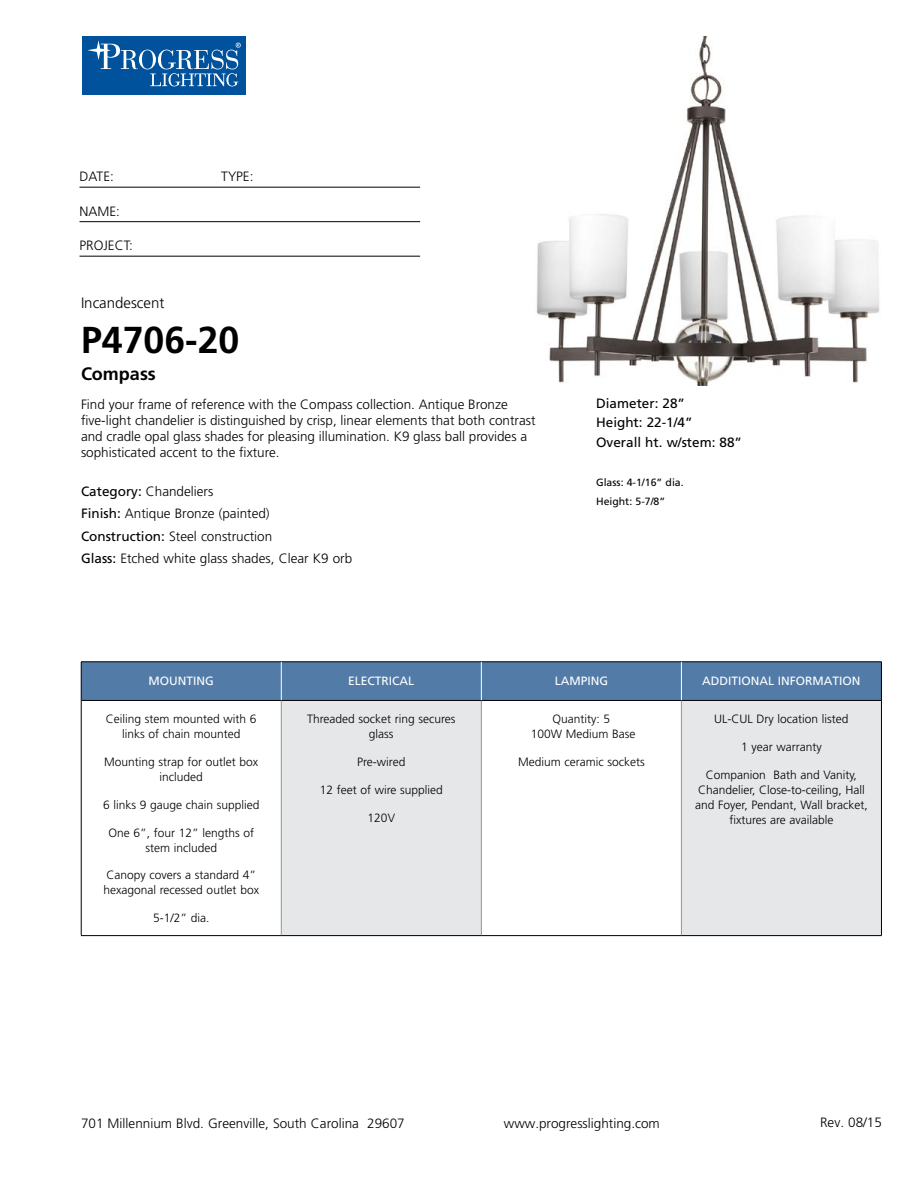
<style>
.page{position:relative;width:918px;height:1188px;background:#fff}
.page>*{position:absolute;margin:0;border:0;box-sizing:border-box;transform-origin:0 0}
.t1{font:700 37.5px "Frutiger";color:#000}
.t2{font:700 18px "Frutiger";color:#000}
.t3{font:300 15px "Frutiger";color:#000}
.t4{font:300 13.5px/16.2px "Frutiger";color:#000}
.t5{font:13.5px/19.5px "Frutiger";color:#000}
.t6{font:300 12px/15px "Frutiger";color:#000;text-align:center}
.t7{font:12px "Frutiger";color:#fff}
.t8{font:10.5px/19.5px "Frutiger";color:#000}
.s1{font-weight:400}
</style>
<div class="page">
<div style="left:82px;top:36px;width:164px;height:59px;background:#00529c"></div>
<svg style="left:139px;top:50px;width:17px;height:19px"></svg>
<div style="left:142px;top:50px;width:11px;height:19px;background:#00529c;border-radius:50%"></div>
<svg style="left:87px;top:40px;width:51px;height:29px"></svg>
<svg style="left:150px;top:43px;width:91px;height:43px"></svg>
<hr style="left:80px;top:187px;width:340px;height:1px;background:#000">
<hr style="left:80px;top:221px;width:340px;height:1px;background:#000">
<hr style="left:80px;top:256px;width:340px;height:1px;background:#000">
<div style="left:82px;top:663px;width:799px;height:37px;background:#527ba8"></div>
<div style="left:281px;top:700px;width:200px;height:236px;background:#e6e7e8"></div>
<div style="left:681px;top:700px;width:200px;height:236px;background:#e6e7e8"></div>
<hr style="left:281px;top:701px;width:1px;height:234px;background:#939598">
<hr style="left:481px;top:701px;width:1px;height:234px;background:#939598">
<hr style="left:681px;top:701px;width:1px;height:234px;background:#939598">
<hr style="left:81px;top:700px;width:200px;height:1px;background:#000">
<hr style="left:281px;top:700px;width:200px;height:1px;background:#000">
<hr style="left:481px;top:700px;width:200px;height:1px;background:#000">
<hr style="left:681px;top:700px;width:200px;height:1px;background:#000">
<hr style="left:81px;top:935px;width:200px;height:1px;background:#000">
<hr style="left:281px;top:935px;width:200px;height:1px;background:#000">
<hr style="left:481px;top:935px;width:200px;height:1px;background:#000">
<hr style="left:681px;top:935px;width:201px;height:1px;background:#000">
<hr style="left:81px;top:662px;width:200px;height:1px;background:#000">
<hr style="left:81px;top:662px;width:1px;height:38px;background:#000">
<hr style="left:281px;top:662px;width:200px;height:1px;background:#000">
<hr style="left:481px;top:662px;width:200px;height:1px;background:#000">
<hr style="left:681px;top:662px;width:201px;height:1px;background:#000">
<hr style="left:881px;top:662px;width:1px;height:38px;background:#000">
<hr style="left:81px;top:700px;width:1px;height:235px;background:#000">
<hr style="left:881px;top:700px;width:1px;height:235px;background:#000">
<hr style="left:281px;top:662px;width:1px;height:38px;background:#fff">
<hr style="left:681px;top:662px;width:1px;height:38px;background:#fff">
<hr style="left:481px;top:662px;width:1px;height:38px;background:#fff">
<img style="left:536px;top:36px;width:344px;height:349px">
<p class="t4" style="left:80px;top:169px;width:36px">DATE:</p>
<p class="t4" style="left:221px;top:169px;width:34px">TYPE:</p>
<p class="t4" style="left:80px;top:203px;width:42px">NAME:</p>
<p class="t4" style="left:80px;top:238px;width:55px">PROJECT:</p>
<p class="t3" style="left:81px;top:295px;width:85px">Incandescent</p>
<h1 class="t1" style="left:81px;top:318px;width:160px">P4706-20</h1>
<h2 class="t2" style="left:81px;top:364px;width:76px">Compass</h2>
<p class="t4" style="left:81px;top:396px;width:456px">Find your frame of reference with the Compass collection. Antique Bronze five-light chandelier is distinguished by crisp, linear elements that both contrast and cradle opal glass shades for pleasing illumination. K9 glass ball provides a sophisticated accent to the fixture.</p>
<p class="t4" style="left:81px;top:480px;width:273px;line-height:22.5px"><span class="s1">Category:</span> Chandeliers<br><span class="s1">Finish:</span> Antique Bronze (painted)<br><span class="s1">Construction:</span> Steel construction<br><span class="s1">Glass:</span> Etched white glass shades, Clear K9 orb</p>
<p class="t5" style="left:596px;top:393px;width:147px">Diameter: 28”<br>Height: 22-1/4”<br>Overall ht. w/stem: 88”</p>
<p class="t8" style="left:596px;top:472px;width:89px">Glass: 4-1/16” dia.<br>Height: 5-7/8”</p>
<p class="t7" style="left:149px;top:673px;width:67px">MOUNTING</p>
<p class="t7" style="left:348px;top:673px;width:68px">ELECTRICAL</p>
<p class="t7" style="left:555px;top:673px;width:55px">LAMPING</p>
<p class="t7" style="left:702px;top:673px;width:160px">ADDITIONAL INFORMATION</p>
<p class="t6" style="left:106px;top:712px;width:152px">Ceiling stem mounted with 6 links of chain mounted</p>
<p class="t6" style="left:104px;top:754px;width:156px">Mounting strap for outlet box included</p>
<p class="t6" style="left:103px;top:797px;width:158px">6 links 9 gauge chain supplied</p>
<p class="t6" style="left:108px;top:825px;width:147px">One 6”, four 12” lengths of stem included</p>
<p class="t6" style="left:104px;top:868px;width:157px;text-align:left">Canopy covers a standard 4” hexagonal recessed outlet box</p>
<p class="t6" style="left:153px;top:910px;width:58px">5-1/2” dia.</p>
<p class="t6" style="left:307px;top:712px;width:150px">Threaded socket ring secures glass</p>
<p class="t6" style="left:357px;top:754px;width:50px">Pre-wired</p>
<p class="t6" style="left:320px;top:782px;width:125px">12 feet of wire supplied</p>
<p class="t6" style="left:368px;top:810px;width:29px">120V</p>
<p class="t6" style="left:714px;top:712px;width:136px">UL-CUL Dry location listed</p>
<p class="t6" style="left:741px;top:740px;width:82px">1 year warranty</p>
<p class="t6" style="left:695px;top:767px;width:174px">Companion Bath and Vanity,<br>Chandelier, Close-to-ceiling, Hall and Foyer, Pendant, Wall bracket, fixtures are available</p>
<p class="t6" style="left:531px;top:712px;width:106px">Quantity: 5<br>100W Medium Base</p>
<p class="t6" style="left:518px;top:755px;width:128px">Medium ceramic sockets</p>
<p class="t4" style="left:81px;top:1115px;width:325px">701 Millennium Blvd. Greenville, South Carolina 29607</p>
<p class="t4" style="left:504px;top:1115px;width:158px">www.progresslighting.com</p>
<p class="t4" style="left:820px;top:1114px;width:63px">Rev. 08/15</p>
</div>
